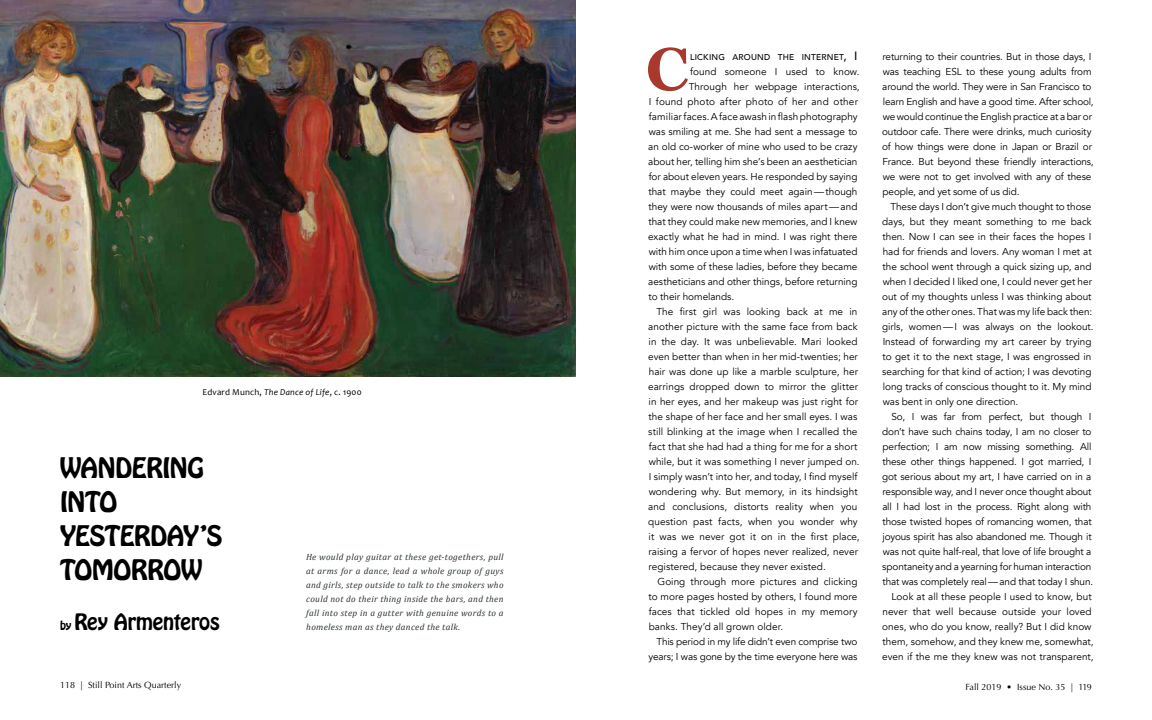
<style>
.page{position:relative;width:1152px;height:720px;background:#fff}
.page>*{position:absolute;margin:0;border:0;box-sizing:border-box;transform-origin:0 0}
.t1{font:700 59.9px "Georgia";color:#a83a2d}
.t2{font:25px/34px "Hobo Std";letter-spacing:-.02em;color:#000}
.t3{font:20px "Hobo Std";letter-spacing:-.005em;color:#000}
.t4{font:10px/15px "Avenir";letter-spacing:-.005em;color:#000}
.t5{font:10px "Avenir";letter-spacing:.015em;color:#000}
.t6{font:italic 9px/14px "Cambria";letter-spacing:.035em;color:#2b3336;text-align:justify}
.t7{font:9px "Optima";color:#000}
.t8{font:9px "Candara";letter-spacing:.02em;color:#000}
.t9{font:500 8.4px "Avenir";letter-spacing:.03em;color:#000}
.s1{font-style:italic}
.s2{font-size:11px}
.s3{font-size:12px}
</style>
<div class="page">
<img style="left:0;top:0;width:576px;height:376px">
<p class="t8" style="left:203px;top:386px;width:161px">Edvard Munch, <span class="s1">The Dance of Life</span>, c. 1900</p>
<h2 class="t2" style="left:60px;top:451px;width:164px">WANDERING<br>INTO<br>YESTERDAY’S<br>TOMORROW</h2>
<h3 class="t3" style="left:60px;top:608px;width:162px"><span class="s2">by</span> Rey Armenteros</h3>
<p class="t6" style="left:306px;top:550px;width:199px">He would play guitar at these get-togethers, pull at arms for a dance, lead a whole group of guys and girls, step outside to talk to the smokers who could not do their thing inside the bars, and then fall into step in a gutter with genuine words to a homeless man as they danced the talk.</p>
<h1 class="t1" style="left:646px;top:24px;width:44px">C</h1>
<p class="t9" style="left:690px;top:50px;width:169px">LICKI NG AROUND THE I NTERNET<span class="s3">, I</span></p>
<p class="t4" style="left:690px;top:64px;width:171px">found someone I used to know.</p>
<p class="t4" style="left:689px;top:79px;width:172px">Through her webpage interactions,</p>
<p class="t5" style="left:649px;top:96px;width:211px">I found photo after photo of her and other</p>
<p class="t4" style="left:649px;top:109px;width:210px">familiar faces. A face awash in flash photography</p>
<p class="t4" style="left:649px;top:124px;width:210px">was smiling at me. She had sent a message to</p>
<p class="t4" style="left:648px;top:139px;width:211px">an old co-worker of mine who used to be crazy</p>
<p class="t4" style="left:648px;top:154px;width:211px">about her, telling him she’s been an aesthetician</p>
<p class="t4" style="left:649px;top:169px;width:210px">for about eleven years. He responded by saying</p>
<p class="t4" style="left:648px;top:184px;width:211px">that maybe they could meet again—though</p>
<p class="t4" style="left:648px;top:199px;width:210px">they were now thousands of miles apart—and</p>
<p class="t4" style="left:648px;top:214px;width:211px">that they could make new memories, and I knew</p>
<p class="t4" style="left:648px;top:229px;width:211px">exactly what he had in mind. I was right there</p>
<p class="t4" style="left:649px;top:244px;width:210px">with him once upon a time when I was infatuated</p>
<p class="t4" style="left:649px;top:259px;width:210px">with some of these ladies, before they became</p>
<p class="t4" style="left:648px;top:274px;width:211px">aestheticians and other things, before returning</p>
<p class="t4" style="left:648px;top:289px;width:87px">to their homelands.</p>
<p class="t4" style="left:656px;top:304px;width:203px">The first girl was looking back at me in</p>
<p class="t4" style="left:648px;top:319px;width:211px">another picture with the same face from back</p>
<p class="t4" style="left:649px;top:334px;width:210px">in the day. It was unbelievable. Mari looked</p>
<p class="t4" style="left:648px;top:349px;width:211px">even better than when in her mid-twenties; her</p>
<p class="t4" style="left:649px;top:364px;width:211px">hair was done up like a marble sculpture, her</p>
<p class="t4" style="left:648px;top:379px;width:211px">earrings dropped down to mirror the glitter</p>
<p class="t4" style="left:649px;top:394px;width:211px">in her eyes, and her makeup was just right for</p>
<p class="t4" style="left:648px;top:409px;width:210px">the shape of her face and her small eyes. I was</p>
<p class="t4" style="left:648px;top:424px;width:211px">still blinking at the image when I recalled the</p>
<p class="t4" style="left:649px;top:439px;width:210px">fact that she had had a thing for me for a short</p>
<p class="t4" style="left:649px;top:454px;width:212px">while, but it was something I never jumped on.</p>
<p class="t4" style="left:649px;top:469px;width:210px">I simply wasn’t into her, and today, I find myself</p>
<p class="t4" style="left:649px;top:484px;width:211px">wondering why. But memory, in its hindsight</p>
<p class="t4" style="left:648px;top:499px;width:211px">and conclusions, distorts reality when you</p>
<p class="t4" style="left:648px;top:514px;width:211px">question past facts, when you wonder why</p>
<p class="t4" style="left:649px;top:529px;width:213px">it was we never got it on in the first place,</p>
<p class="t4" style="left:648px;top:544px;width:211px">raising a fervor of hopes never realized, never</p>
<p class="t4" style="left:648px;top:559px;width:179px">registered, because they never existed.</p>
<p class="t4" style="left:658px;top:574px;width:202px">Going through more pictures and clicking</p>
<p class="t4" style="left:648px;top:589px;width:211px">to more pages hosted by others, I found more</p>
<p class="t4" style="left:649px;top:604px;width:210px">faces that tickled old hopes in my memory</p>
<p class="t4" style="left:649px;top:619px;width:136px">banks. They’d all grown older.</p>
<p class="t4" style="left:656px;top:634px;width:203px">This period in my life didn’t even comprise two</p>
<p class="t4" style="left:648px;top:649px;width:210px">years; I was gone by the time everyone here was</p>
<p class="t4" style="left:882px;top:49px;width:213px">returning to their countries. But in those days, I was teaching ESL to these young adults from around the world. They were in San Francisco to learn English and have a good time. After school, we would continue the English practice at a bar or outdoor cafe. There were drinks, much curiosity of how things were done in Japan or Brazil or France. But beyond these friendly interactions, we were not to get involved with any of these people, and yet some of us did.</p>
<p class="t4" style="left:882px;top:199px;width:213px;text-indent:8px">These days I don’t give much thought to those days, but they meant something to me back then. Now I can see in their faces the hopes I had for friends and lovers. Any woman I met at the school went through a quick sizing up, and when I decided I liked one, I could never get her out of my thoughts unless I was thinking about any of the other ones. That was my life back then: girls, women—I was always on the lookout.<br>Instead of forwarding my art career by trying to get it to the next stage, I was engrossed in searching for that kind of action; I was devoting long tracks of conscious thought to it. My mind was bent in only one direction.</p>
<p class="t4" style="left:882px;top:409px;width:213px;text-align:right">So, I was far from perfect, but though I don’t have such chains today, I am no closer to perfection; I am now missing something. All these other things happened. I got married, I got serious about my art, I have carried on in a responsible way, and I never once thought about all I had lost in the process. Right along with those twisted hopes of romancing women, that joyous spirit has also abandoned me. Though it was not quite half-real, that love of life brought a spontaneity and a yearning for human interaction that was completely real—and that today I shun.<br>Look at all these people I used to know, but never that well because outside your loved ones, who do you know, really? But I did know them, somehow, and they knew me, somewhat, even if the me they knew was not transparent,</p>
<p class="t7" style="left:60px;top:680px;width:123px">118 | Still Point Arts Quarterly</p>
<p class="t7" style="left:966px;top:682px;width:128px">Fall 2019 • Issue No. 35 | 119</p>
</div>
